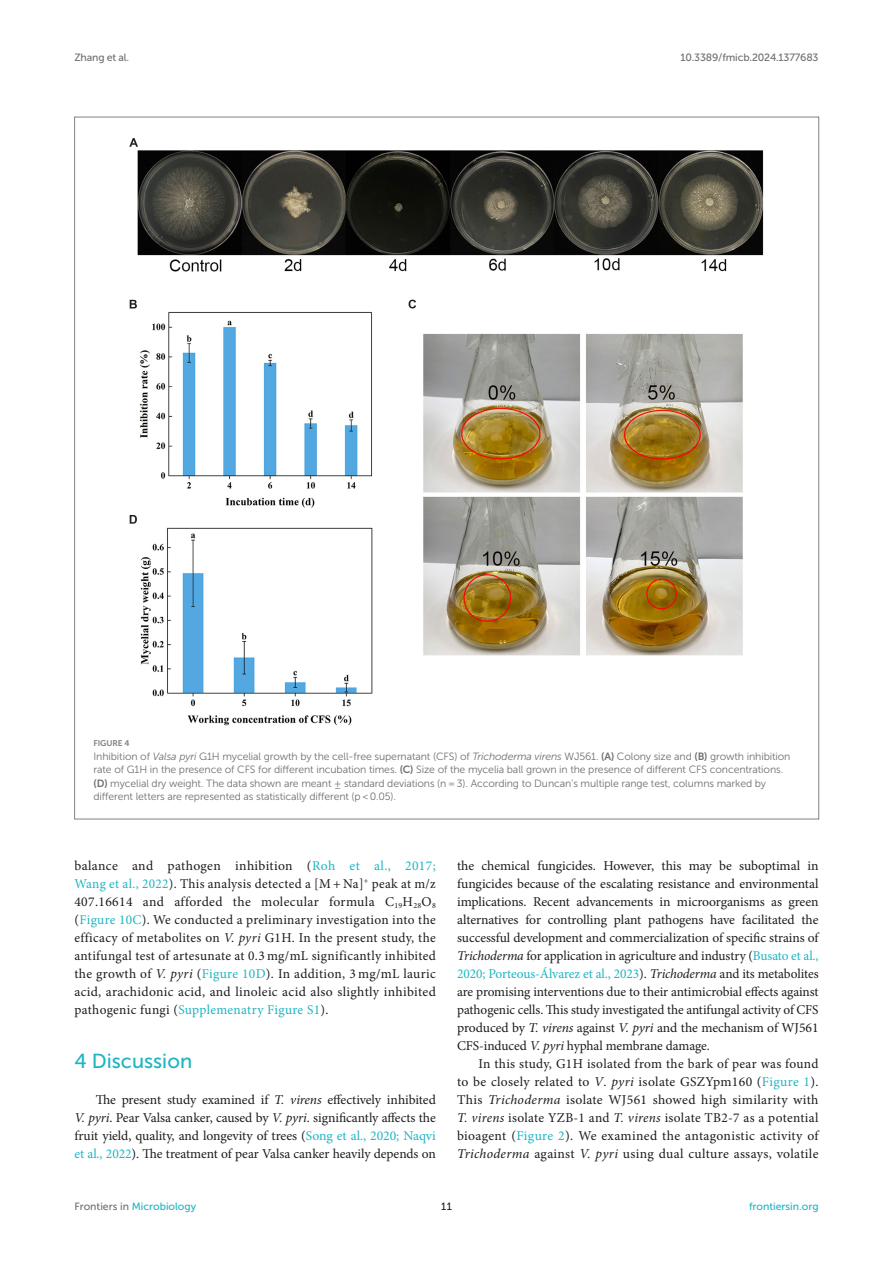
<style>
.page{position:relative;width:893px;height:1263px;background:#fff}
.page>*{position:absolute;margin:0;border:0;box-sizing:border-box;transform-origin:0 0}
.HEAD_1{font:20.25px "Museo Sans 500";color:#1db5c3}
.TEXT_FLUSH{font:13.5px/18px "Minion Pro";letter-spacing:-.005em;color:#1b1c1b;text-align:justify}
.TEXT{font:13.5px/18px "Minion Pro";letter-spacing:.025em;color:#1b1c1b;text-align:justify}
.FIG_LEG{font:10.5px/13.5px "Museo Sans 300";letter-spacing:-.01em;color:#706f70}
.t1{font:10.5px "Museo Sans 500";color:#1db5c3}
.t2{font:10.5px "Museo Sans 500";letter-spacing:-.015em;color:#706f70}
.t3{font:10.5px "Museo Sans 500";color:#1b1c1b}
.FIG_HD{font:8.25px "Museo Sans 700";letter-spacing:-.01em;color:#7e7f7f}
.s1{font-style:italic}
.s2{font-family:"Museo Sans 700"}
.s3{color:#1db5c3}
.s4{color:#706f70}
</style>
<div class="page">
<img style="left:129px;top:138px;width:635px;height:588px">
<p class="t2" style="left:74px;top:51px;width:56px">Zhang et al.</p>
<p class="t2" style="left:680px;top:51px;width:140px">10.3389/fmicb.2024.1377683</p>
<p class="FIG_HD" style="left:94px;top:739px;width:37px">FIGURE 4</p>
<p class="FIG_LEG" style="left:94px;top:749px;width:698px">Inhibition of <span class="s1">Valsa pyri</span> G1H mycelial growth by the cell-free supernatant (CFS) of <span class="s1">Trichoderma virens</span> WJ561. <span class="s2">(A)</span> Colony size and <span class="s2">(B)</span> growth inhibition rate of G1H in the presence of CFS for different incubation times. <span class="s2">(C)</span> Size of the mycelia ball grown in the presence of different CFS concentrations. <span class="s2">(D)</span> mycelial dry weight. The data shown are meant ± standard deviations (n = 3). According to Duncan’s multiple range test, columns marked by different letters are represented as statistically different (p &lt; 0.05).</p>
<p class="TEXT_FLUSH" style="left:74px;top:857px;width:363px">balance and pathogen inhibition (<span class="s3">Roh et al., 2017; Wang et al., 2022</span>). This analysis detected a [M + Na]<sup>+</sup> peak at m/z 407.16614 and afforded the molecular formula C<sub>19</sub>H<sub>28</sub>O<sub>8 </sub>(<span class="s3">Figure 10C</span>). We conducted a preliminary investigation into the efficacy of metabolites on <span class="s1">V. pyri</span> G1H. In the present study, the antifungal test of artesunate at 0.3 mg/mL significantly inhibited the growth of <span class="s1">V. pyri</span> (<span class="s3">Figure 10D</span>). In addition, 3 mg/mL lauric acid, arachidonic acid, and linoleic acid also slightly inhibited pathogenic fungi (<span class="s3">Supplemenatry Figure S1</span>).</p>
<p class="HEAD_1" style="left:74px;top:1050px;width:119px">4 Discussion</p>
<p class="TEXT_FLUSH" style="left:74px;top:1091px;width:363px;text-indent:21px">The present study examined if <span class="s1">T. virens</span> effectively inhibited <span class="s1">V. pyri</span>. Pear Valsa canker, caused by <span class="s1">V. pyri</span>. significantly affects the fruit yield, quality, and longevity of trees (<span class="s3">Song et al., 2020; Naqvi et al., 2022</span>). The treatment of pear Valsa canker heavily depends on</p>
<p class="TEXT_FLUSH" style="left:457px;top:857px;width:363px">the chemical fungicides. However, this may be suboptimal in fungicides because of the escalating resistance and environmental implications. Recent advancements in microorganisms as green alternatives for controlling plant pathogens have facilitated the successful development and commercialization of specific strains of <span class="s1">Trichoderma</span> for application in agriculture and industry (<span class="s3">Busato et al., 2020; Porteous-Álvarez et al., 2023</span>). <span class="s1">Trichoderma</span> and its metabolites are promising interventions due to their antimicrobial effects against pathogenic cells. This study investigated the antifungal activity of CFS produced by <span class="s1">T. virens</span> against <span class="s1">V. pyri</span> and the mechanism of WJ561<br>CFS-induced <span class="s1">V. pyri</span> hyphal membrane damage.</p>
<p class="TEXT" style="left:457px;top:1055px;width:363px;text-indent:21px">In this study, G1H isolated from the bark of pear was found to be closely related to <span class="s1">V</span>. <span class="s1">pyri</span> isolate GSZYpm160 (<span class="s3">Figure 1</span>).<br>This <span class="s1">Trichoderma</span> isolate WJ561 showed high similarity with <span class="s1">T. virens</span> isolate YZB-1 and <span class="s1">T. virens</span> isolate TB2-7 as a potential bioagent (<span class="s3">Figure 2</span>). We examined the antagonistic activity of <span class="s1">Trichoderma</span> against <span class="s1">V. pyri</span> using dual culture assays, volatile</p>
<p class="t1" style="left:74px;top:1200px;width:123px"><span class="s4">Frontiers in</span> Microbiology</p>
<p class="t3" style="left:441px;top:1200px;width:12px">11</p>
<p class="t1" style="left:749px;top:1200px;width:71px">frontiersin.org</p>
</div>
